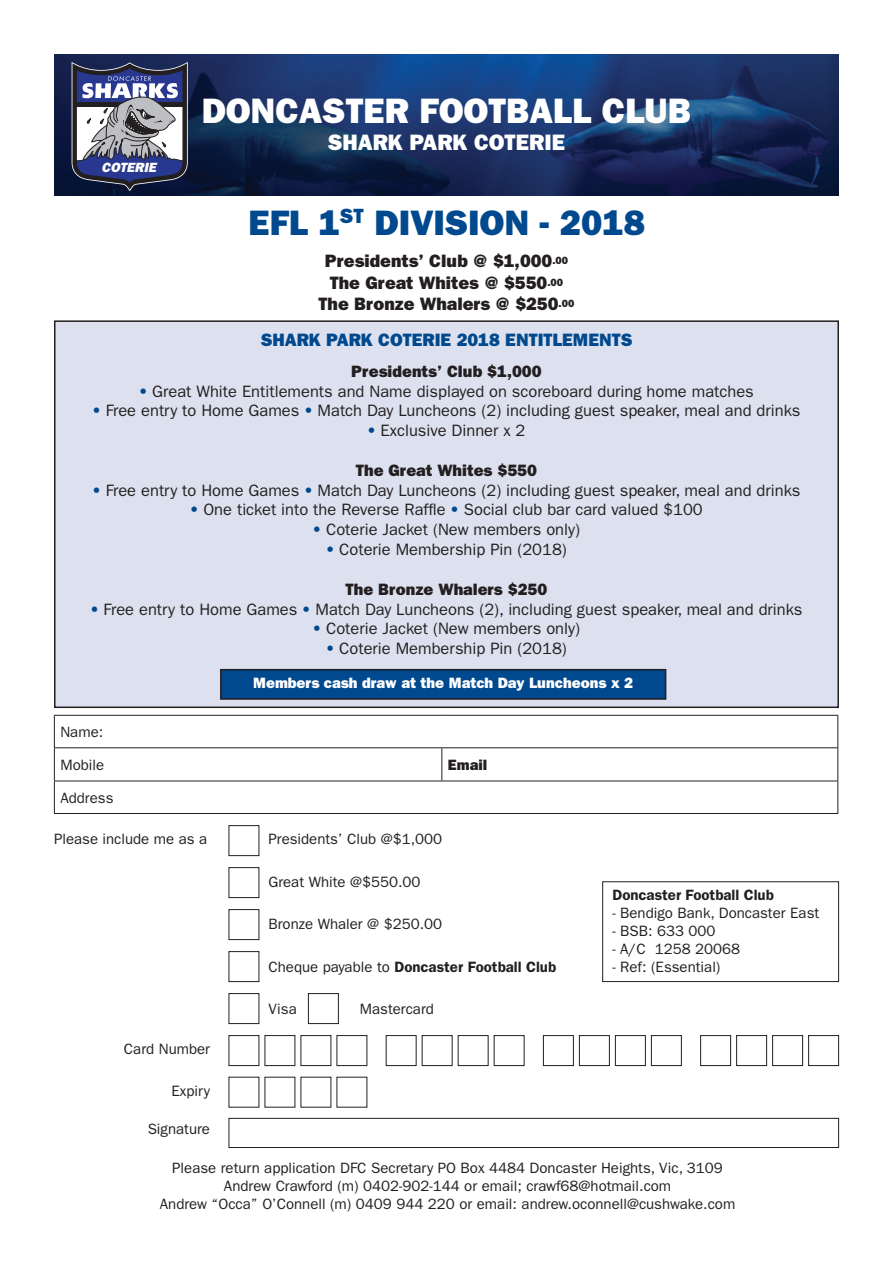
<style>
.page{position:relative;width:893px;height:1263px;background:#fff}
.page>*{position:absolute;margin:0;border:0;box-sizing:border-box;transform-origin:0 0}
.t1{font:800 35.4px "Franklin Gothic";color:#fff}
.t2{font:800 35.4px "Franklin Gothic";color:#01498e}
.t3{font:800 22.35px "Franklin Gothic";color:#fff}
.t4{font:800 18px "Franklin Gothic";color:#231f20}
.t5{font:800 18px "Franklin Gothic";color:#01498e}
.t6{font:16.5px "Franklin Gothic LT";color:#231f20}
.t7{font:800 16.5px "Franklin Gothic";color:#231f20}
.t8{font:15px "Franklin Gothic LT";color:#231f20}
.t9{font:800 15px "Franklin Gothic";color:#fff}
.t10{font:600 15px "Franklin Gothic";color:#231f20}
.t11{font:600 15px "Franklin Gothic LT";color:#231f20}
.t12{font:800 15px "Franklin Gothic";color:#231f20}
.t13{font:italic 800 13.5px "Franklin Gothic";color:#fff}
.s1{font-family:"Arial";font-weight:900;color:#01498e}
.s2{font-family:"Franklin Gothic LT";font-weight:400}
</style>
<div class="page">
<div style="left:55px;top:321px;width:783px;height:386px;background:#dde1ef"></div>
<div style="left:54px;top:320px;width:785px;height:388px;border:2px solid #231f20"></div>
<img style="left:54px;top:54px;width:785px;height:142px">
<hr style="left:54px;top:715px;width:388px;height:1px;background:#231f20">
<hr style="left:54px;top:716px;width:1px;height:31px;background:#231f20">
<hr style="left:442px;top:715px;width:396px;height:1px;background:#231f20">
<hr style="left:837px;top:716px;width:1px;height:31px;background:#231f20">
<hr style="left:54px;top:747px;width:388px;height:1px;background:#231f20">
<hr style="left:54px;top:748px;width:1px;height:33px;background:#231f20">
<hr style="left:442px;top:747px;width:396px;height:1px;background:#231f20">
<hr style="left:441px;top:748px;width:1px;height:33px;background:#231f20">
<hr style="left:837px;top:748px;width:1px;height:33px;background:#231f20">
<hr style="left:54px;top:781px;width:388px;height:1px;background:#231f20">
<hr style="left:54px;top:781px;width:1px;height:32px;background:#231f20">
<hr style="left:442px;top:781px;width:396px;height:1px;background:#231f20">
<hr style="left:837px;top:781px;width:1px;height:32px;background:#231f20">
<hr style="left:54px;top:813px;width:388px;height:1px;background:#231f20">
<hr style="left:442px;top:813px;width:396px;height:1px;background:#231f20">
<div style="left:229px;top:825px;width:30px;height:31px;border:1px solid #231f20"></div>
<div style="left:229px;top:867px;width:30px;height:31px;border:1px solid #231f20"></div>
<div style="left:229px;top:909px;width:30px;height:31px;border:1px solid #231f20"></div>
<div style="left:229px;top:951px;width:30px;height:31px;border:1px solid #231f20"></div>
<div style="left:229px;top:993px;width:30px;height:31px;border:1px solid #231f20"></div>
<div style="left:229px;top:1035px;width:30px;height:31px;border:1px solid #231f20"></div>
<div style="left:229px;top:1118px;width:610px;height:30px;border:1px solid #231f20"></div>
<div style="left:386px;top:1035px;width:31px;height:31px;border:1px solid #231f20"></div>
<div style="left:543px;top:1035px;width:31px;height:31px;border:1px solid #231f20"></div>
<div style="left:700px;top:1035px;width:31px;height:31px;border:1px solid #231f20"></div>
<div style="left:265px;top:1035px;width:30px;height:31px;border:1px solid #231f20"></div>
<div style="left:422px;top:1035px;width:30px;height:31px;border:1px solid #231f20"></div>
<div style="left:579px;top:1035px;width:31px;height:31px;border:1px solid #231f20"></div>
<div style="left:736px;top:1035px;width:31px;height:31px;border:1px solid #231f20"></div>
<div style="left:301px;top:1035px;width:30px;height:31px;border:1px solid #231f20"></div>
<div style="left:458px;top:1035px;width:30px;height:31px;border:1px solid #231f20"></div>
<div style="left:615px;top:1035px;width:31px;height:31px;border:1px solid #231f20"></div>
<div style="left:772px;top:1035px;width:31px;height:31px;border:1px solid #231f20"></div>
<div style="left:337px;top:1035px;width:30px;height:31px;border:1px solid #231f20"></div>
<div style="left:494px;top:1035px;width:30px;height:31px;border:1px solid #231f20"></div>
<div style="left:651px;top:1035px;width:31px;height:31px;border:1px solid #231f20"></div>
<div style="left:808px;top:1035px;width:31px;height:31px;border:1px solid #231f20"></div>
<div style="left:308px;top:993px;width:31px;height:31px;border:1px solid #231f20"></div>
<svg style="left:72px;top:62px;width:116px;height:129px"></svg>
<div style="left:221px;top:670px;width:445px;height:29px;background:#01498e"></div>
<div style="left:220px;top:669px;width:446px;height:31px;border:2px solid #231f20"></div>
<div style="left:602px;top:881px;width:237px;height:101px;border:1px solid #231f20"></div>
<p class="t13" style="left:101px;top:159px;width:56px">COTERIE</p>
<p class="t1" style="left:202px;top:90px;width:491px">DONCASTER FOOTBALL CLUB</p>
<p class="t3" style="left:328px;top:129px;width:239px">SHARK PARK COTERIE</p>
<p class="t2" style="left:248px;top:202px;width:398px">EFL 1<sup>ST</sup> DIVISION - 2018</p>
<p class="t4" style="left:325px;top:250px;width:245px">Presidents’ Club @ $1,000<sup>.00</sup></p>
<p class="t4" style="left:330px;top:272px;width:235px">The Great Whites @ $550<sup>.00</sup></p>
<p class="t4" style="left:319px;top:293px;width:257px">The Bronze Whalers @ $250<sup>.00</sup></p>
<p class="t5" style="left:261px;top:329px;width:374px">SHARK PARK COTERIE 2018 ENTITLEMENTS</p>
<p class="t7" style="left:351px;top:361px;width:192px">Presidents’ Club $1,000</p>
<p class="t6" style="left:139px;top:382px;width:616px"><span class="s1">•</span> Great White Entitlements and Name displayed on scoreboard during home matches</p>
<p class="t6" style="left:92px;top:401px;width:709px"><span class="s1">•</span> Free entry to Home Games <span class="s1">•</span> Match Day Luncheons (2) including guest speaker, meal and drinks</p>
<p class="t6" style="left:367px;top:421px;width:160px"><span class="s1">•</span> Exclusive Dinner x 2</p>
<p class="t7" style="left:356px;top:460px;width:183px">The Great Whites $550</p>
<p class="t6" style="left:92px;top:481px;width:709px"><span class="s1">•</span> Free entry to Home Games <span class="s1">•</span> Match Day Luncheons (2) including guest speaker, meal and drinks</p>
<p class="t6" style="left:190px;top:500px;width:514px"><span class="s1">•</span> One ticket into the Reverse Raffle <span class="s1">•</span> Social club bar card valued $100</p>
<p class="t6" style="left:313px;top:520px;width:269px"><span class="s1">•</span> Coterie Jacket (New members only)</p>
<p class="t6" style="left:326px;top:540px;width:242px"><span class="s1">•</span> Coterie Membership Pin (2018)</p>
<p class="t7" style="left:346px;top:579px;width:203px">The Bronze Whalers $250</p>
<p class="t6" style="left:90px;top:599px;width:714px"><span class="s1">•</span> Free entry to Home Games <span class="s1">•</span> Match Day Luncheons (2), including guest speaker, meal and drinks</p>
<p class="t6" style="left:313px;top:619px;width:269px"><span class="s1">•</span> Coterie Jacket (New members only)</p>
<p class="t6" style="left:326px;top:639px;width:242px"><span class="s1">•</span> Coterie Membership Pin (2018)</p>
<p class="t9" style="left:253px;top:674px;width:382px">Members cash draw at the Match Day Luncheons x 2</p>
<p class="t8" style="left:60px;top:723px;width:44px">Name:</p>
<p class="t8" style="left:60px;top:756px;width:45px">Mobile</p>
<p class="t12" style="left:448px;top:756px;width:41px">Email</p>
<p class="t8" style="left:60px;top:789px;width:55px">Address</p>
<p class="t8" style="left:54px;top:830px;width:155px">Please include me as a</p>
<p class="t8" style="left:268px;top:830px;width:175px">Presidents’ Club @$1,000</p>
<p class="t8" style="left:268px;top:873px;width:154px">Great White @$550.00</p>
<p class="t8" style="left:268px;top:915px;width:175px">Bronze Whaler @ $250.00</p>
<p class="t10" style="left:268px;top:958px;width:289px"><span class="s2">Cheque payable to</span> Doncaster Football Club</p>
<p class="t8" style="left:268px;top:1001px;width:30px">Visa</p>
<p class="t8" style="left:360px;top:1001px;width:76px">Mastercard</p>
<p class="t8" style="left:124px;top:1040px;width:88px">Card Number</p>
<p class="t8" style="left:172px;top:1082px;width:40px">Expiry</p>
<p class="t8" style="left:148px;top:1120px;width:64px">Signature</p>
<p class="t11" style="left:612px;top:886px;width:163px">Doncaster Football Club</p>
<p class="t8" style="left:612px;top:904px;width:208px">- Bendigo Bank, Doncaster East</p>
<p class="t8" style="left:612px;top:922px;width:105px">- BSB: 633 000</p>
<p class="t8" style="left:612px;top:940px;width:129px">- A/C 1258 20068</p>
<p class="t8" style="left:612px;top:958px;width:109px">- Ref: (Essential)</p>
<p class="t8" style="left:172px;top:1159px;width:552px">Please return application DFC Secretary PO Box 4484 Doncaster Heights, Vic, 3109</p>
<p class="t8" style="left:224px;top:1177px;width:449px">Andrew Crawford (m) 0402-902-144 or email; crawf68@hotmail.com</p>
<p class="t8" style="left:160px;top:1195px;width:577px">Andrew “Occa” O’Connell (m) 0409 944 220 or email: andrew.oconnell@cushwake.com</p>
</div>
